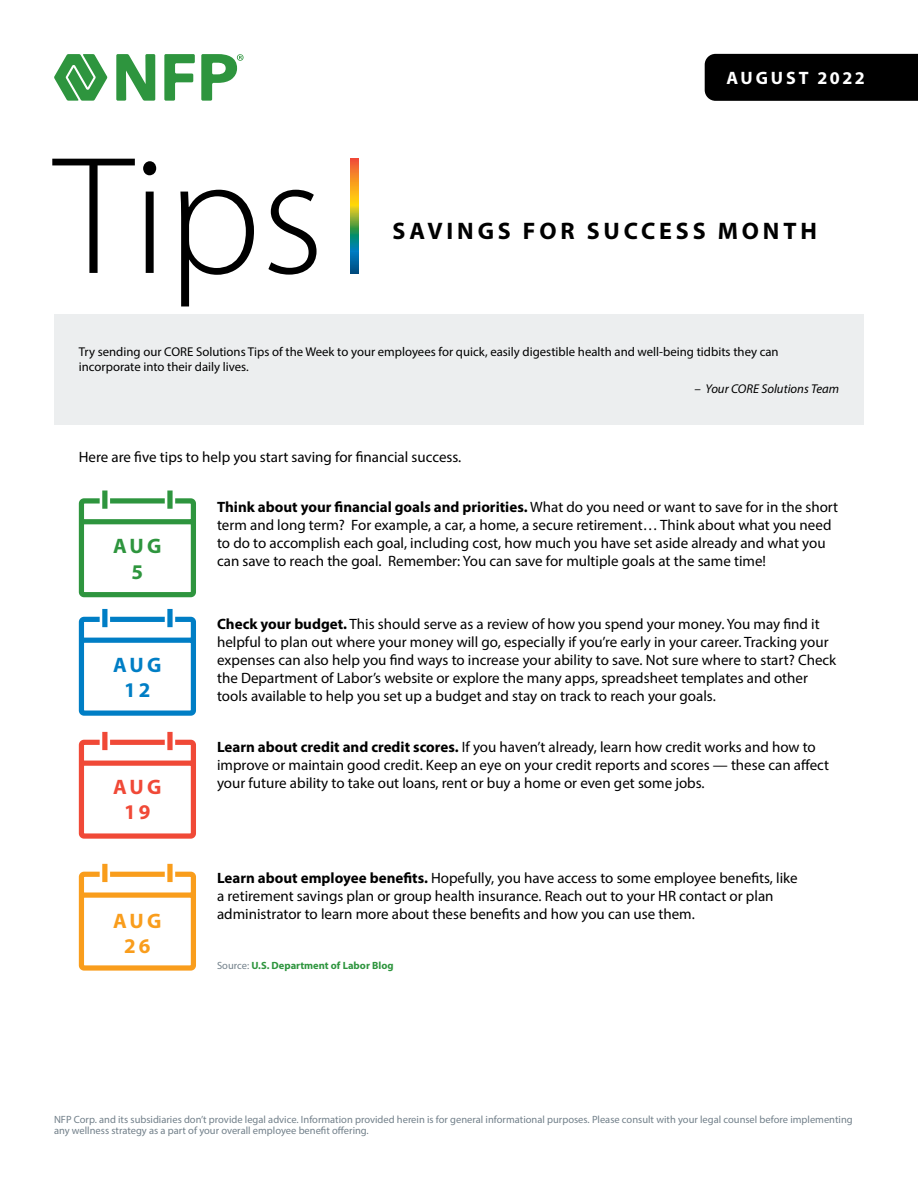
<style>
.page{position:relative;width:918px;height:1188px;background:#fff}
.page>*{position:absolute;margin:0;border:0;box-sizing:border-box;transform-origin:0 0}
.t1{font:300 169.5px "Myriad Pro";color:#000}
.t2{font:700 24px "Myriad Pro";letter-spacing:.16em;color:#000}
.t3{font:700 21px/25.2px "Myriad Pro";color:#007ec5;text-align:center}
.t4{font:700 21px/25.2px "Myriad Pro";color:#f04937;text-align:center}
.t5{font:700 21px/25.2px "Myriad Pro";color:#f99d1c;text-align:center}
.t6{font:700 21px/25.2px "Myriad Pro";color:#2e953e;text-align:center}
.t7{font:700 18px "Myriad Pro";letter-spacing:.15em;color:#fff}
.t8{font:15px/18px "Myriad Pro";color:#000}
.t9{font:12.75px/15px "Myriad Pro";color:#000}
.t10{font:italic 12.75px "Myriad Pro";color:#000}
.t11{font:10.5px/11.2px "Myriad Pro";color:#72808a}
.t12{font:700 10.5px "Myriad Pro";color:#2e953e}
.s1{font-weight:700}
.s2{font-weight:400;color:#72808a}
</style>
<div class="page">
<svg style="left:350px;top:159px;width:8px;height:114px"></svg>
<div style="left:54px;top:314px;width:810px;height:111px;background:#eceeef"></div>
<svg style="left:79px;top:609px;width:117px;height:107px"></svg>
<svg style="left:79px;top:732px;width:117px;height:107px"></svg>
<svg style="left:79px;top:864px;width:117px;height:107px"></svg>
<svg style="left:79px;top:490px;width:117px;height:107px"></svg>
<div style="left:705px;top:54px;width:213px;height:47px;background:#000"></div>
<svg style="left:54px;top:54px;width:53px;height:47px"></svg>
<svg style="left:164px;top:54px;width:31px;height:47px"></svg>
<svg style="left:116px;top:54px;width:39px;height:47px"></svg>
<svg style="left:201px;top:54px;width:43px;height:47px"></svg>
<h1 class="t1" style="left:54px;top:114px;width:272px">Tips</h1>
<p class="t7" style="left:727px;top:66px;width:140px">AUGUST 2022</p>
<h2 class="t2" style="left:393px;top:216px;width:426px">SAVINGS FOR SUCCESS MONTH</h2>
<p class="t9" style="left:79px;top:344px;width:701px">Try sending our CORE Solutions Tips of the Week to your employees for quick, easily digestible health and well-being tidbits they can incorporate into their daily lives.</p>
<p class="t10" style="left:695px;top:381px;width:146px">– Your CORE Solutions Team</p>
<p class="t8" style="left:79px;top:448px;width:384px">Here are five tips to help you start saving for financial success.</p>
<h3 class="t6" style="left:113px;top:533px;width:50px">AUG<br>5</h3>
<h3 class="t3" style="left:113px;top:652px;width:50px">AUG<br>12</h3>
<h3 class="t4" style="left:113px;top:773px;width:50px">AUG<br>19</h3>
<h3 class="t5" style="left:113px;top:907px;width:50px">AUG<br>26</h3>
<p class="t8" style="left:217px;top:498px;width:623px"><span class="s1">Think about your financial goals and priorities.</span> What do you need or want to save for in the short term and long term? For example, a car, a home, a secure retirement… Think about what you need to do to accomplish each goal, including cost, how much you have set aside already and what you can save to reach the goal. Remember: You can save for multiple goals at the same time!</p>
<p class="t8" style="left:217px;top:615px;width:621px"><span class="s1">Check your budget.</span> This should serve as a review of how you spend your money. You may find it helpful to plan out where your money will go, especially if you’re early in your career. Tracking your expenses can also help you find ways to increase your ability to save. Not sure where to start? Check the Department of Labor’s website or explore the many apps, spreadsheet templates and other tools available to help you set up a budget and stay on track to reach your goals.</p>
<p class="t8" style="left:217px;top:738px;width:614px"><span class="s1">Learn about credit and credit scores.</span> If you haven’t already, learn how credit works and how to improve or maintain good credit. Keep an eye on your credit reports and scores — these can affect your future ability to take out loans, rent or buy a home or even get some jobs.</p>
<p class="t8" style="left:217px;top:868px;width:582px"><span class="s1">Learn about employee benefits.</span> Hopefully, you have access to some employee benefits, like a retirement savings plan or group health insurance. Reach out to your HR contact or plan administrator to learn more about these benefits and how you can use them.</p>
<p class="t12" style="left:217px;top:958px;width:178px"><span class="s2">Source:</span> U.S. Department of Labor Blog</p>
<p class="t11" style="left:54px;top:1114px;width:800px">NFP Corp. and its subsidiaries don’t provide legal advice. Information provided herein is for general informational purposes. Please consult with your legal counsel before implementing any wellness strategy as a part of your overall employee benefit offering.</p>
</div>
